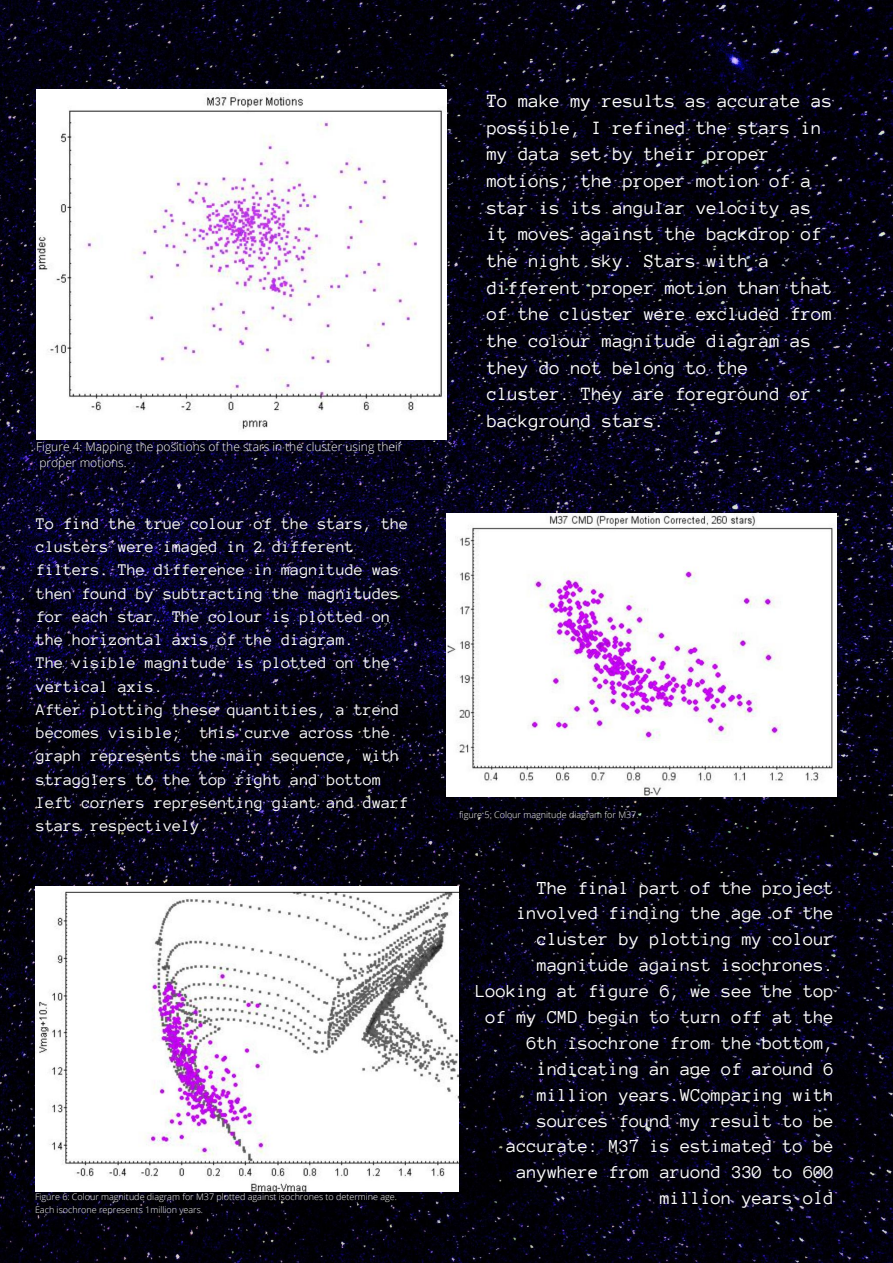
<style>
.page{position:relative;width:893px;height:1263px;background:#fff}
.page>*{position:absolute;margin:0;border:0;box-sizing:border-box;transform-origin:0 0}
.t1{font:19.2px/26.7px "Anonymous Pro";color:#fff}
.t2{font:18.75px/25.9px "Anonymous Pro";color:#fff;text-align:right}
.t3{font:16.65px/23.2px "Anonymous Pro";color:#fff}
.t4{font:300 12px/16.3px "Open Sans";color:#fff}
.t5{font:300 9px/12.4px "Open Sans";color:#fff}
</style>
<div class="page">
<img style="left:0;top:0;width:893px;height:1263px">
<img style="left:36px;top:89px;width:410px;height:351px">
<img style="left:35px;top:886px;width:424px;height:306px">
<img style="left:447px;top:514px;width:389px;height:282px">
<p class="t4" style="left:36px;top:438px;width:368px">Figure 4: Mapping the positions of the stars in the cluster using their proper motions.</p>
<p class="t3" style="left:36px;top:512px;width:374px">To find the true colour of the stars, the clusters were imaged in 2 different filters. The difference in magnitude was then found by subtracting the magnitudes for each star. The colour is plotted on the horizontal axis of the diagram.<br>The visible magnitude is plotted on the vertical axis.<br>After plotting these quantities, a trend becomes visible; this curve across the graph represents the main sequence, with stragglers to the top right and bottom left corners representing giant and dwarf stars respectively.</p>
<p class="t5" style="left:35px;top:1190px;width:363px">Figure 6: Colour magnitude diagram for M37 plotted against isochrones to determine age.<br>Each isochrone represents 1million years.</p>
<p class="t1" style="left:487px;top:87px;width:347px">To make my results as accurate as possible, I refined the stars in my data set by their proper motions; the proper motion of a star is its angular velocity as it moves against the backdrop of the night sky. Stars with a different proper motion than that of the cluster were excluded from the colour magnitude diagram as they do not belong to the cluster. They are foreground or background stars.</p>
<p class="t5" style="left:459px;top:808px;width:181px">figure 5: Colour magnitude diagram for M37.</p>
<p class="t2" style="left:476px;top:875px;width:360px">The final part of the project involved finding the age of the cluster by plotting my colour magnitude against isochrones.<br>Looking at figure 6, we see the top of my CMD begin to turn off at the<br>6th isochrone from the bottom, indicating an age of around 6 million years.WComparing with sources found my result to be accurate: M37 is estimated to be anywhere from aruond 330 to 600 million years old</p>
</div>
